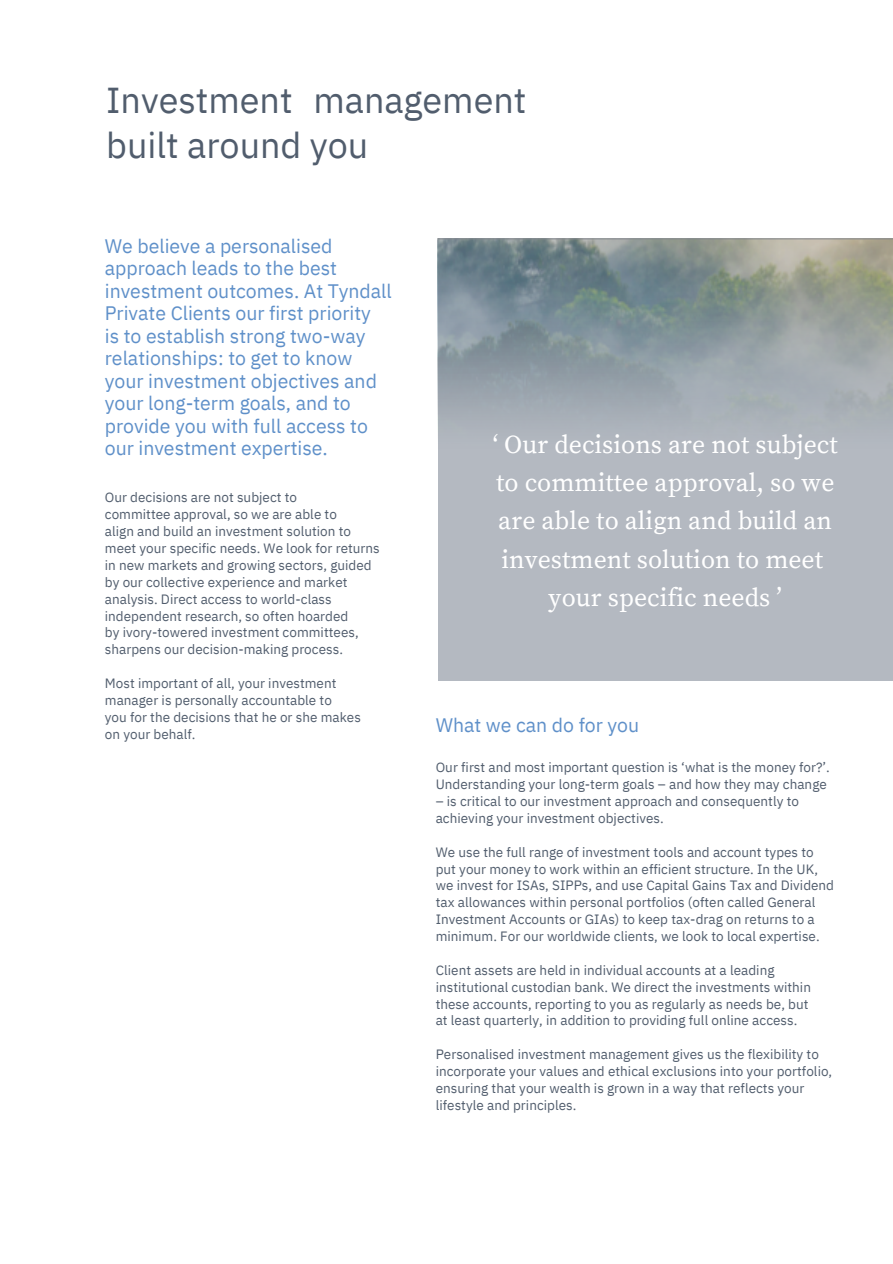
<style>
.page{position:relative;width:893px;height:1264px;background:#fff}
.page>*{position:absolute;margin:0;border:0;box-sizing:border-box;transform-origin:0 0}
.t1{font:36px/45px "IBM Plex Sans";color:#515d6d}
.t2{font:25.65px/38.2px "Source Serif Pro";color:#fff;text-align:center}
.t3{font:19.5px/22.5px "IBM Plex Sans";color:#5f90c9}
.t4{font:13.5px/16.8px "IBM Plex Sans";color:#515d6d}
</style>
<div class="page">
<div style="left:438px;top:238px;width:454px;height:442px;background:#b4b9c1"></div>
<img style="left:438px;top:238px;width:454px;height:183px">
<h1 class="t1" style="left:106px;top:77px;width:421px">Investment management built around you</h1>
<p class="t3" style="left:105px;top:234px;width:288px">We believe a personalised approach leads to the best investment outcomes. At Tyndall<br>Private Clients our first priority<br>is to establish strong two-way relationships: to get to know your investment objectives and your long-term goals, and to provide you with full access to our investment expertise.</p>
<p class="t4" style="left:105px;top:489px;width:276px">Our decisions are not subject to<br>committee approval, so we are able to<br>align and build an investment solution to meet your specific needs. We look for returns in new markets and growing sectors, guided by our collective experience and market analysis. Direct access to world-class independent research, so often hoarded<br>by ivory-towered investment committees, sharpens our decision-making process.</p>
<p class="t4" style="left:105px;top:674px;width:257px">Most important of all, your investment manager is personally accountable to<br>you for the decisions that he or she makes on your behalf.</p>
<h2 class="t2" style="left:492px;top:426px;width:346px">‘ Our decisions are not subject to committee approval, so we are able to align and build an investment solution to meet your specific needs ’</h2>
<h3 class="t3" style="left:435px;top:713px;width:205px">What we can do for you</h3>
<p class="t4" style="left:435px;top:759px;width:395px">Our first and most important question is ‘what is the money for?’.<br>Understanding your long-term goals – and how they may change</p>
<p class="t4" style="left:435px;top:792px;width:365px">– is critical to our investment approach and consequently to achieving your investment objectives.</p>
<p class="t4" style="left:435px;top:843px;width:400px">We use the full range of investment tools and account types to put your money to work within an efficient structure. In the UK, we invest for ISAs, SIPPs, and use Capital Gains Tax and Dividend tax allowances within personal portfolios (often called General Investment Accounts or GIAs) to keep tax-drag on returns to a minimum. For our worldwide clients, we look to local expertise.</p>
<p class="t4" style="left:435px;top:961px;width:377px">Client assets are held in individual accounts at a leading institutional custodian bank. We direct the investments within these accounts, reporting to you as regularly as needs be, but at least quarterly, in addition to providing full online access.</p>
<p class="t4" style="left:435px;top:1045px;width:398px">Personalised investment management gives us the flexibility to incorporate your values and ethical exclusions into your portfolio, ensuring that your wealth is grown in a way that reflects your lifestyle and principles.</p>
</div>
